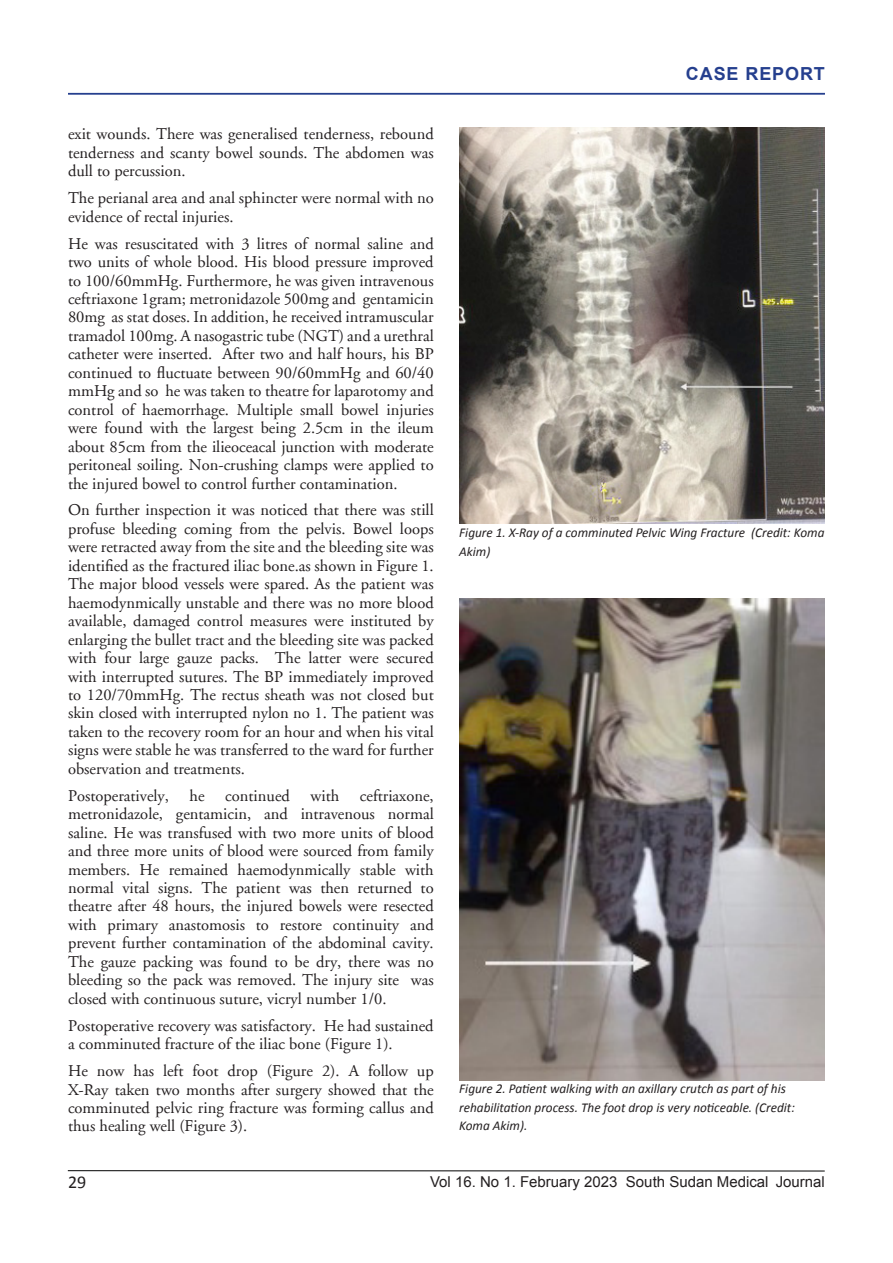
<style>
.page{position:relative;width:893px;height:1263px;background:#fff}
.page>*{position:absolute;margin:0;border:0;box-sizing:border-box;transform-origin:0 0}
.Sidebar{font:700 18px "Arial";letter-spacing:.05em;color:#253f8e}
.t1{font:18px "Calibri";color:#231f20}
.t2{font:16.5px/18.5px "Adobe Garamond";color:#231f20;text-align:justify}
.t3{font:15px "Arial";color:#231f20}
.t4{font:italic 13.5px/18.5px "Calibri";color:#231f20}
</style>
<div class="page">
<hr style="left:68px;top:1170px;width:757px;height:1px;background:#000">
<hr style="left:68px;top:93px;width:757px;height:1px;background:#253f8e">
<img style="left:459px;top:128px;width:366px;height:395px">
<img style="left:459px;top:599px;width:366px;height:481px">
<p class="t2" style="left:68px;top:125px;width:367px">exit wounds. There was generalised tenderness, rebound tenderness and scanty bowel sounds. The abdomen was dull to percussion.</p>
<p class="t2" style="left:68px;top:189px;width:367px">The perianal area and anal sphincter were normal with no evidence of rectal injuries.</p>
<p class="t2" style="left:68px;top:235px;width:367px">He was resuscitated with 3 litres of normal saline and two units of whole blood. His blood pressure improved to 100/60mmHg. Furthermore, he was given intravenous ceftriaxone 1gram; metronidazole 500mg and gentamicin 80mg as stat doses. In addition, he received intramuscular tramadol 100mg. A nasogastric tube (NGT) and a urethral catheter were inserted. After two and half hours, his BP continued to fluctuate between 90/60mmHg and 60/40 mmHg and so he was taken to theatre for laparotomy and control of haemorrhage. Multiple small bowel injuries were found with the largest being 2.5cm in the ileum about 85cm from the ilieoceacal junction with moderate peritoneal soiling. Non-crushing clamps were applied to the injured bowel to control further contamination.</p>
<p class="t2" style="left:68px;top:501px;width:367px">On further inspection it was noticed that there was still profuse bleeding coming from the pelvis. Bowel loops were retracted away from the site and the bleeding site was identified as the fractured iliac bone.as shown in Figure 1.<br>The major blood vessels were spared. As the patient was haemodynmically unstable and there was no more blood available, damaged control measures were instituted by enlarging the bullet tract and the bleeding site was packed with four large gauze packs. The latter were secured with interrupted sutures. The BP immediately improved to 120/70mmHg. The rectus sheath was not closed but skin closed with interrupted nylon no 1. The patient was taken to the recovery room for an hour and when his vital signs were stable he was transferred to the ward for further observation and treatments.</p>
<p class="t2" style="left:68px;top:787px;width:102px">Postoperatively,</p>
<p class="t2" style="left:190px;top:787px;width:17px">he</p>
<p class="t2" style="left:225px;top:787px;width:66px">continued</p>
<p class="t2" style="left:311px;top:787px;width:30px">with</p>
<p class="t2" style="left:68px;top:787px;width:367px;text-indent:292px">ceftriaxone, metronidazole, gentamicin, and intravenous normal saline. He was transfused with two more units of blood and three more units of blood were sourced from family members. He remained haemodynmically stable with normal vital signs. The patient was then returned to theatre after 48 hours, the injured bowels were resected with primary anastomosis to restore continuity and prevent further contamination of the abdominal cavity.<br>The gauze packing was found to be dry, there was no bleeding so the pack was removed. The injury site was closed with continuous suture, vicryl number 1/0.</p>
<p class="t2" style="left:68px;top:1017px;width:367px">Postoperative recovery was satisfactory. He had sustained a comminuted fracture of the iliac bone (Figure 1).</p>
<p class="t2" style="left:68px;top:1062px;width:367px">He now has left foot drop (Figure 2). A follow up X-Ray taken two months after surgery showed that the comminuted pelvic ring fracture was forming callus and thus healing well (Figure 3).</p>
<p class="Sidebar" style="left:686px;top:62px;width:141px">CASE REPORT</p>
<p class="t4" style="left:459px;top:523px;width:367px">Figure 1. X-Ray of a comminuted Pelvic Wing Fracture (Credit: Koma<br>Akim)</p>
<p class="t4" style="left:459px;top:1079px;width:337px">Figure 2. Patient walking with an axillary crutch as part of his rehabilitation process. The foot drop is very noticeable. (Credit:<br>Koma Akim).</p>
<p class="t1" style="left:68px;top:1171px;width:20px">29</p>
<p class="t3" style="left:430px;top:1172px;width:396px">Vol 16. No 1. February 2023 South Sudan Medical Journal</p>
</div>
